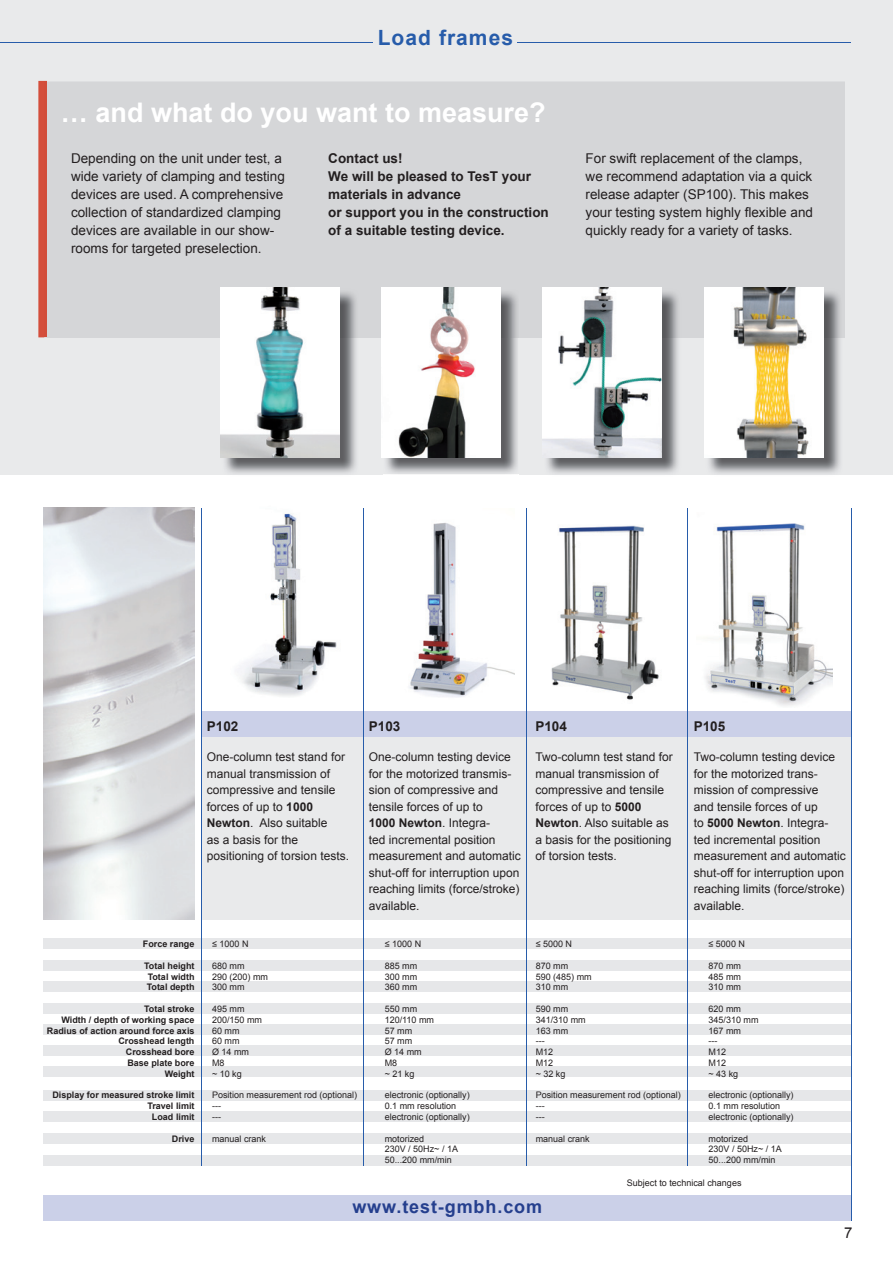
<style>
.page{position:relative;width:893px;height:1263px;background:#fff}
.page>*{position:absolute;margin:0;border:0;box-sizing:border-box;transform-origin:0 0}
.t1{font:700 27px "Arial";color:#fff}
.t2{font:700 21px "Arial";letter-spacing:.05em;color:#275caa}
.t3{font:700 18px "Arial";letter-spacing:.05em;color:#253f8e}
.t4{font:15px "Arial";color:#231f20}
.t5{font:13.5px/18px "Arial";color:#231f20}
.t6{font:700 13.5px/18px "Arial";color:#231f20}
.t7{font:12px/16.5px "Arial";color:#231f20}
.t8{font:9px/10.8px "Arial";color:#231f20}
.t9{font:700 9px/10.8px "Arial";color:#231f20;text-align:right}
.s1{font-weight:700}
</style>
<div class="page">
<div style="left:0;top:0;width:893px;height:474px;background:#e9eaeb"></div>
<div style="left:202px;top:717px;width:649px;height:202px;background:#e9eaeb"></div>
<div style="left:202px;top:712px;width:649px;height:25px;background:#cbd0e8"></div>
<div style="left:0;top:938px;width:851px;height:11px;background:#e6e7e9"></div>
<div style="left:0;top:960px;width:851px;height:10px;background:#e6e7e9"></div>
<div style="left:0;top:981px;width:851px;height:11px;background:#e6e7e9"></div>
<div style="left:0;top:1003px;width:851px;height:10px;background:#e6e7e9"></div>
<div style="left:0;top:1025px;width:851px;height:10px;background:#e6e7e9"></div>
<div style="left:0;top:1046px;width:851px;height:10px;background:#e6e7e9"></div>
<div style="left:0;top:1066px;width:851px;height:11px;background:#e6e7e9"></div>
<div style="left:0;top:1090px;width:851px;height:10px;background:#e6e7e9"></div>
<div style="left:0;top:1111px;width:851px;height:10px;background:#e6e7e9"></div>
<div style="left:0;top:1134px;width:851px;height:10px;background:#e6e7e9"></div>
<div style="left:0;top:1155px;width:851px;height:10px;background:#e6e7e9"></div>
<img style="left:705px;top:523px;width:127px;height:183px">
<img style="left:551px;top:525px;width:108px;height:175px">
<img style="left:239px;top:513px;width:98px;height:183px">
<img style="left:43px;top:507px;width:152px;height:413px">
<div style="left:44px;top:81px;width:801px;height:257px;background:#d5d6d8"></div>
<svg style="left:38px;top:81px;width:6px;height:256px"></svg>
<hr style="left:44px;top:81px;width:3px;height:256px;background:#d24d3a">
<hr style="left:0;top:43px;width:850px;height:1px;background:#275caa">
<div style="left:373px;top:4px;width:144px;height:62px;background:#e9eaeb"></div>
<div style="left:43px;top:1195px;width:808px;height:25px;background:#cbd0e8"></div>
<hr style="left:851px;top:508px;width:1px;height:712px;background:#275caa">
<hr style="left:526px;top:508px;width:1px;height:657px;background:#275caa">
<hr style="left:363px;top:508px;width:1px;height:657px;background:#275caa">
<hr style="left:687px;top:508px;width:1px;height:657px;background:#275caa">
<img style="left:544px;top:289px;width:137px;height:186px">
<img style="left:543px;top:287px;width:119px;height:170px">
<img style="left:222px;top:289px;width:136px;height:186px">
<img style="left:220px;top:287px;width:119px;height:170px">
<img style="left:706px;top:289px;width:136px;height:186px">
<img style="left:704px;top:287px;width:119px;height:170px">
<img style="left:383px;top:338px;width:135px;height:136px">
<img style="left:500px;top:289px;width:18px;height:49px">
<img style="left:381px;top:287px;width:119px;height:170px">
<hr style="left:201px;top:508px;width:1px;height:657px;background:#275caa">
<div style="left:0;top:499px;width:43px;height:741px;background:#fff"></div>
<img style="left:409px;top:523px;width:105px;height:174px">
<h2 class="t2" style="left:378px;top:24px;width:137px">Load frames</h2>
<h1 class="t1" style="left:61px;top:95px;width:486px">… and what do you want to measure?</h1>
<p class="t5" style="left:71px;top:149px;width:215px">Depending on the unit under test, a wide variety of clamping and testing devices are used. A comprehensive collection of standardized clamping devices are available in our show&shy;rooms for targeted preselection.</p>
<p class="t6" style="left:328px;top:150px;width:222px">Contact us!<br>We will be pleased to TesT your materials in advance<br>or support you in the construction of a suitable testing device.</p>
<p class="t5" style="left:586px;top:149px;width:229px">For swift replacement of the clamps, we recommend adaptation via a quick release adapter (SP100). This makes your testing system highly flexible and quickly ready for a variety of tasks.</p>
<p class="t9" style="left:143px;top:939px;width:53px">Force range</p>
<p class="t9" style="left:144px;top:960px;width:52px;text-align:justify">Total height Total width Total depth</p>
<p class="t9" style="left:47px;top:1004px;width:149px">Total stroke<br>Width / depth of working space<br>Radius of action around force axis<br>Crosshead length<br>Crosshead bore<br>Base plate bore<br>Weight</p>
<p class="t9" style="left:52px;top:1090px;width:144px">Display for measured stroke limit<br>Travel limit<br>Load limit</p>
<p class="t9" style="left:172px;top:1133px;width:24px">Drive</p>
<p class="t6" style="left:207px;top:718px;width:33px">P102</p>
<p class="t7" style="left:207px;top:749px;width:144px">One-column test stand for manual transmission of compressive and tensile forces of up to <span class="s1">1000<br>Newton</span>. Also suitable<br>as a basis for the positioning of torsion tests.</p>
<p class="t6" style="left:369px;top:718px;width:33px">P103</p>
<p class="t7" style="left:369px;top:749px;width:154px">One-column testing device for the motorized transmis&shy;sion of compressive and tensile forces of up to<br><span class="s1">1000 Newton</span>. Integra-<br>ted incremental position measurement and automatic shut-off for interruption upon reaching limits (force/stroke) available.</p>
<p class="t8" style="left:212px;top:939px;width:38px">≤ 1000 N</p>
<p class="t8" style="left:212px;top:960px;width:58px">680 mm<br>290 (200) mm<br>300 mm</p>
<p class="t8" style="left:212px;top:1003px;width:52px">495 mm<br>200/150 mm<br>60 mm<br>60 mm<br>Ø 14 mm<br>M8<br>~ 10 kg</p>
<p class="t8" style="left:212px;top:1090px;width:147px">Position measurement rod (optional) ---<br>---</p>
<p class="t8" style="left:212px;top:1133px;width:56px">manual crank</p>
<p class="t8" style="left:385px;top:939px;width:38px">≤ 1000 N</p>
<p class="t8" style="left:385px;top:960px;width:34px;text-align:justify">885 mm 300 mm 360 mm</p>
<p class="t8" style="left:385px;top:1003px;width:51px">550 mm<br>120/110 mm<br>57 mm<br>57 mm<br>Ø 14 mm<br>M8<br>~ 21 kg</p>
<p class="t8" style="left:385px;top:1090px;width:87px">electronic (optionally)<br>0.1 mm resolution electronic (optionally)</p>
<p class="t8" style="left:385px;top:1133px;width:75px">motorized<br>230V / 50Hz~ / 1A<br>50...200 mm/min</p>
<p class="t6" style="left:535px;top:718px;width:33px">P104</p>
<p class="t7" style="left:535px;top:749px;width:139px">Two-column test stand for manual transmission of compressive and tensile forces of up to <span class="s1">5000<br>Newton</span>. Also suitable as a basis for the positioning of torsion tests.</p>
<p class="t8" style="left:536px;top:939px;width:38px">≤ 5000 N</p>
<p class="t8" style="left:536px;top:960px;width:58px">870 mm<br>590 (485) mm<br>310 mm</p>
<p class="t8" style="left:536px;top:1003px;width:52px">590 mm<br>341/310 mm<br>163 mm<br>---<br>M12<br>M12<br>~ 32 kg</p>
<p class="t8" style="left:536px;top:1090px;width:147px">Position measurement rod (optional) ---<br>---</p>
<p class="t8" style="left:536px;top:1133px;width:56px">manual crank</p>
<p class="t6" style="left:694px;top:718px;width:33px">P105</p>
<p class="t7" style="left:694px;top:749px;width:154px">Two-column testing device for the motorized trans&shy;mission of compressive<br>and tensile forces of up<br>to <span class="s1">5000 Newton</span>. Integra&shy;ted incremental position measurement and automatic shut-off for interruption upon reaching limits (force/stroke) available.</p>
<p class="t8" style="left:708px;top:939px;width:38px">≤ 5000 N</p>
<p class="t8" style="left:708px;top:960px;width:34px;text-align:justify">870 mm 485 mm 310 mm</p>
<p class="t8" style="left:708px;top:1003px;width:52px">620 mm<br>345/310 mm<br>167 mm<br>---<br>M12<br>M12<br>~ 43 kg</p>
<p class="t8" style="left:708px;top:1090px;width:87px">electronic (optionally)<br>0.1 mm resolution electronic (optionally)</p>
<p class="t8" style="left:708px;top:1133px;width:75px">motorized<br>230V / 50Hz~ / 1A<br>50...200 mm/min</p>
<p class="t8" style="left:627px;top:1178px;width:116px">Subject to technical changes</p>
<h3 class="t3" style="left:352px;top:1195px;width:191px">www.test-gmbh.com</h3>
<p class="t4" style="left:844px;top:1223px;width:10px">7</p>
</div>
